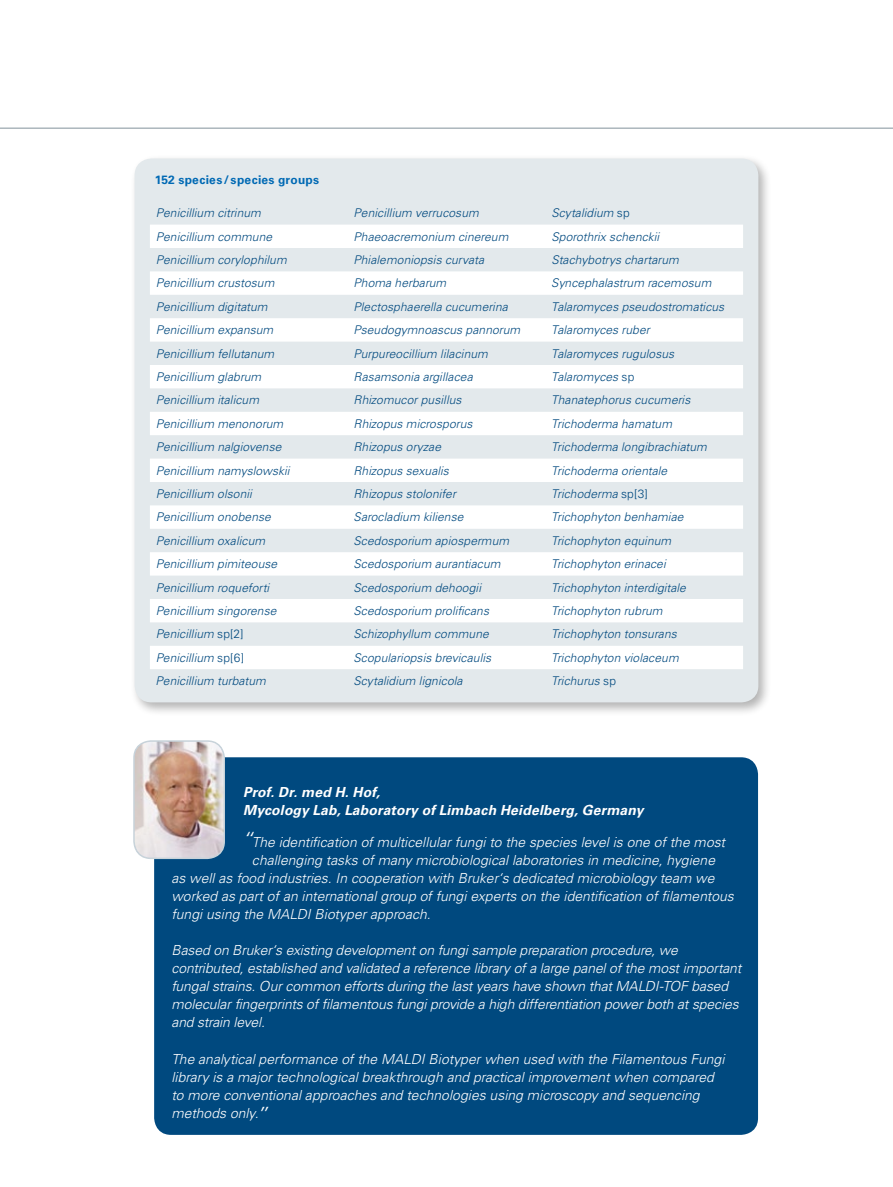
<style>
.page{position:relative;width:893px;height:1187px;background:#fff}
.page>*{position:absolute;margin:0;border:0;box-sizing:border-box;transform-origin:0 0}
.t1{font:italic 300 13.8px/18px "Univers LT Std";color:#fff}
.t2{font:italic 700 13.8px/18px "Univers LT Std";letter-spacing:.015em;color:#fff}
.t3{font:italic 300 12px "Univers LT Std";letter-spacing:.01em;color:#00497f}
.t4{font:700 12px "Univers LT Std";letter-spacing:.025em;color:#0069b4}
.s1{font-style:normal}
.s2{font-size:21px}
</style>
<div class="page">
<hr style="left:0;top:128px;width:893px;height:1px;background:#83929b">
<div style="left:154px;top:757px;width:604px;height:377px;background:#00497f;border-radius:17px"></div>
<img style="left:136px;top:743px;width:88px;height:115px">
<div style="left:133px;top:740px;width:92px;height:119px;border:2px solid #c8d3da;border-radius:17px"></div>
<div style="left:130px;top:154px;width:642px;height:562px;background:#000;opacity:.3"></div>
<div style="left:135px;top:158px;width:623px;height:544px;background:#e3e9ec;border-radius:17px"></div>
<svg style="left:150px;top:224px;width:593px;height:445px;fill:#fff"></svg>
<p class="t4" style="left:155px;top:173px;width:166px">152 species/species groups</p>
<p class="t3" style="left:156px;top:206px;width:106px">Penicillium citrinum</p>
<p class="t3" style="left:354px;top:206px;width:127px">Penicillium verrucosum</p>
<p class="t3" style="left:551px;top:206px;width:80px">Scytalidium <span class="s1">sp</span></p>
<p class="t3" style="left:156px;top:229px;width:118px">Penicillium commune</p>
<p class="t3" style="left:354px;top:229px;width:156px">Phaeoacremonium cinereum</p>
<p class="t3" style="left:551px;top:229px;width:109px">Sporothrix schenckii</p>
<p class="t3" style="left:156px;top:252px;width:132px">Penicillium corylophilum</p>
<p class="t3" style="left:354px;top:252px;width:132px">Phialemoniopsis curvata</p>
<p class="t3" style="left:551px;top:252px;width:129px">Stachybotrys chartarum</p>
<p class="t3" style="left:156px;top:276px;width:120px">Penicillium crustosum</p>
<p class="t3" style="left:354px;top:276px;width:94px">Phoma herbarum</p>
<p class="t3" style="left:551px;top:276px;width:162px">Syncephalastrum racemosum</p>
<p class="t3" style="left:156px;top:299px;width:113px">Penicillium digitatum</p>
<p class="t3" style="left:354px;top:299px;width:156px">Plectosphaerella cucumerina</p>
<p class="t3" style="left:551px;top:299px;width:174px">Talaromyces pseudostromaticus</p>
<p class="t3" style="left:156px;top:323px;width:119px">Penicillium expansum</p>
<p class="t3" style="left:354px;top:323px;width:168px">Pseudogymnoascus pannorum</p>
<p class="t3" style="left:551px;top:323px;width:100px">Talaromyces ruber</p>
<p class="t3" style="left:156px;top:346px;width:120px">Penicillium fellutanum</p>
<p class="t3" style="left:354px;top:346px;width:136px">Purpureocillium lilacinum</p>
<p class="t3" style="left:551px;top:346px;width:124px">Talaromyces rugulosus</p>
<p class="t3" style="left:156px;top:369px;width:107px">Penicillium glabrum</p>
<p class="t3" style="left:354px;top:369px;width:121px">Rasamsonia argillacea</p>
<p class="t3" style="left:551px;top:369px;width:85px">Talaromyces <span class="s1">sp</span></p>
<p class="t3" style="left:156px;top:393px;width:105px">Penicillium italicum</p>
<p class="t3" style="left:353px;top:393px;width:109px">Rhizomucor pusillus</p>
<p class="t3" style="left:551px;top:393px;width:141px">Thanatephorus cucumeris</p>
<p class="t3" style="left:156px;top:416px;width:129px">Penicillium menonorum</p>
<p class="t3" style="left:353px;top:416px;width:120px">Rhizopus microsporus</p>
<p class="t3" style="left:551px;top:416px;width:122px">Trichoderma hamatum</p>
<p class="t3" style="left:156px;top:440px;width:127px">Penicillium nalgiovense</p>
<p class="t3" style="left:353px;top:440px;width:89px">Rhizopus oryzae</p>
<p class="t3" style="left:551px;top:440px;width:157px">Trichoderma longibrachiatum</p>
<p class="t3" style="left:156px;top:463px;width:135px">Penicillium namyslowskii</p>
<p class="t3" style="left:353px;top:463px;width:97px">Rhizopus sexualis</p>
<p class="t3" style="left:551px;top:463px;width:118px">Trichoderma orientale</p>
<p class="t3" style="left:156px;top:486px;width:98px">Penicillium olsonii</p>
<p class="t3" style="left:353px;top:486px;width:104px">Rhizopus stolonifer</p>
<p class="t3" style="left:551px;top:486px;width:98px">Trichoderma <span class="s1">sp[3]</span></p>
<p class="t3" style="left:156px;top:510px;width:117px">Penicillium onobense</p>
<p class="t3" style="left:353px;top:510px;width:111px">Sarocladium kiliense</p>
<p class="t3" style="left:551px;top:510px;width:134px">Trichophyton benhamiae</p>
<p class="t3" style="left:156px;top:533px;width:111px">Penicillium oxalicum</p>
<p class="t3" style="left:353px;top:533px;width:157px">Scedosporium apiospermum</p>
<p class="t3" style="left:551px;top:533px;width:121px">Trichophyton equinum</p>
<p class="t3" style="left:156px;top:556px;width:123px">Penicillium pimiteouse</p>
<p class="t3" style="left:353px;top:556px;width:149px">Scedosporium aurantiacum</p>
<p class="t3" style="left:551px;top:556px;width:116px">Trichophyton erinacei</p>
<p class="t3" style="left:156px;top:580px;width:115px">Penicillium roqueforti</p>
<p class="t3" style="left:353px;top:580px;width:129px">Scedosporium dehoogii</p>
<p class="t3" style="left:551px;top:580px;width:136px">Trichophyton interdigitale</p>
<p class="t3" style="left:156px;top:603px;width:122px">Penicillium singorense</p>
<p class="t3" style="left:353px;top:603px;width:137px">Scedosporium prolificans</p>
<p class="t3" style="left:551px;top:603px;width:113px">Trichophyton rubrum</p>
<p class="t3" style="left:156px;top:627px;width:89px">Penicillium <span class="s1">sp[2]</span></p>
<p class="t3" style="left:353px;top:627px;width:137px">Schizophyllum commune</p>
<p class="t3" style="left:551px;top:627px;width:127px">Trichophyton tonsurans</p>
<p class="t3" style="left:156px;top:650px;width:90px">Penicillium <span class="s1">sp[6]</span></p>
<p class="t3" style="left:353px;top:650px;width:139px">Scopulariopsis brevicaulis</p>
<p class="t3" style="left:551px;top:650px;width:129px">Trichophyton violaceum</p>
<p class="t3" style="left:156px;top:673px;width:112px">Penicillium turbatum</p>
<p class="t3" style="left:353px;top:673px;width:111px">Scytalidium lignicola</p>
<p class="t3" style="left:551px;top:673px;width:66px">Trichurus <span class="s1">sp</span></p>
<p class="t2" style="left:243px;top:783px;width:402px">Prof. Dr. med H. Hof,<br>Mycology Lab, Laboratory of Limbach Heidelberg, Germany</p>
<p class="t1" style="left:242px;top:833px;width:485px"><span class="s2">“</span>The identification of multicellular fungi to the species level is one of the most</p>
<p class="t1" style="left:252px;top:851px;width:465px">challenging tasks of many microbiological laboratories in medicine, hygiene</p>
<p class="t1" style="left:171px;top:869px;width:544px">as well as food industries. In cooperation with Bruker‘s dedicated microbiology team we</p>
<p class="t1" style="left:171px;top:887px;width:564px">worked as part of an international group of fungi experts on the identification of filamentous</p>
<p class="t1" style="left:171px;top:905px;width:261px">fungi using the MALDI Biotyper approach.</p>
<p class="t1" style="left:171px;top:941px;width:571px">Based on Bruker‘s existing development on fungi sample preparation procedure, we contributed, established and validated a reference library of a large panel of the most important fungal strains. Our common efforts during the last years have shown that MALDI-TOF based molecular fingerprints of filamentous fungi provide a high differentiation power both at species and strain level.</p>
<p class="t1" style="left:171px;top:1049px;width:554px">The analytical performance of the MALDI Biotyper when used with the Filamentous Fungi library is a major technological breakthrough and practical improvement when compared to more conventional approaches and technologies using microscopy and sequencing methods only.<span class="s2">”</span></p>
</div>
